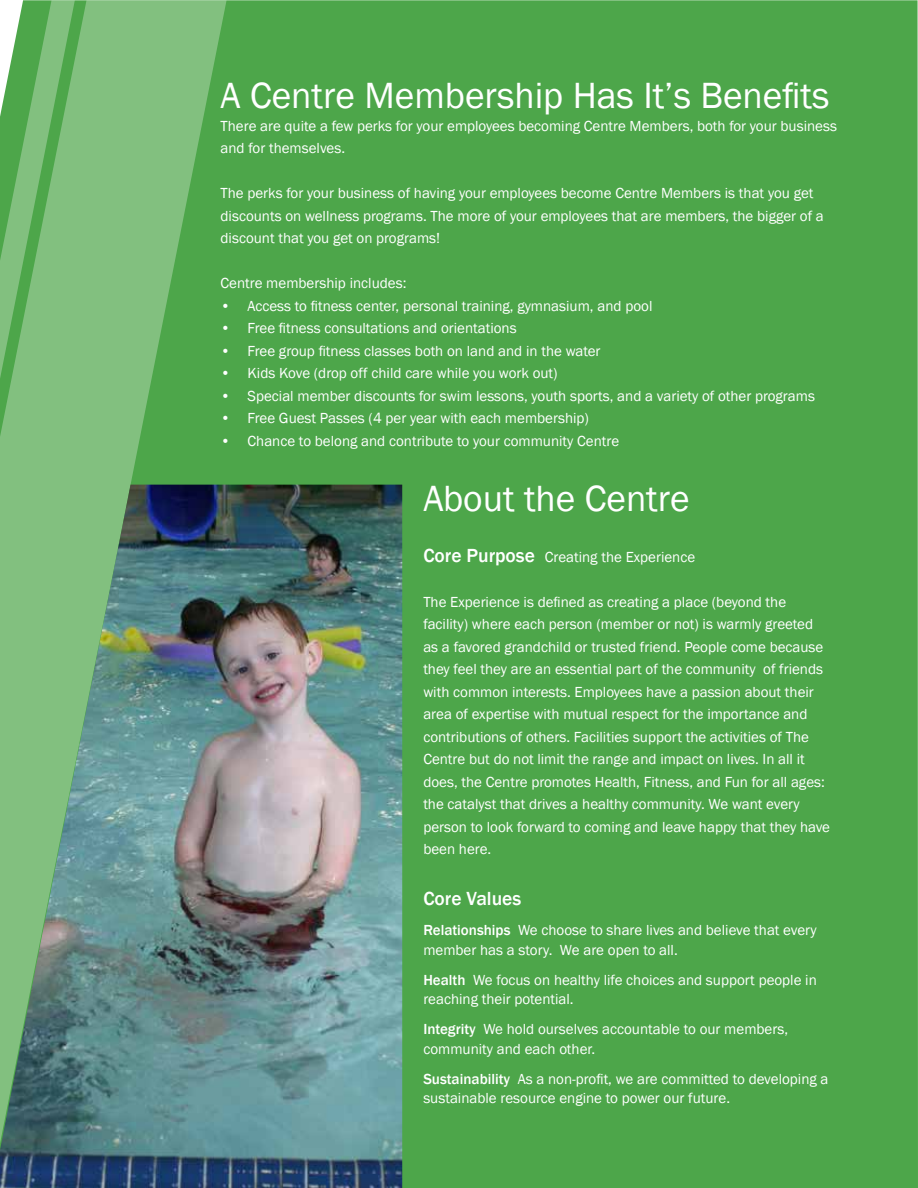
<style>
.page{position:relative;width:918px;height:1188px;background:#fff}
.page>*{position:absolute;margin:0;border:0;box-sizing:border-box;transform-origin:0 0}
.t1{font:37.5px "Franklin Gothic";color:#fff}
.t2{font:500 19.5px "Franklin Gothic";color:#fff}
.t3{font:15px/22.5px "Franklin Gothic";color:#fff}
.s1{font-weight:500;font-size:19.5px}
.s2{font-weight:500}
</style>
<div class="page">
<div style="left:227px;top:0;width:691px;height:1188px;background:#4da64a"></div>
<svg style="left:75px;top:0;width:152px;height:485px;fill:#82c07f"></svg>
<svg style="left:0;top:0;width:75px;height:485px;fill:#82c07f"></svg>
<img style="left:0;top:485px;width:402px;height:703px">
<h1 class="t1" style="left:221px;top:72px;width:610px">A Centre Membership Has It’s Benefits</h1>
<p class="t3" style="left:221px;top:115px;width:618px">There are quite a few perks for your employees becoming Centre Members, both for your business and for themselves.</p>
<p class="t3" style="left:221px;top:182px;width:605px">The perks for your business of having your employees become Centre Members is that you get discounts on wellness programs. The more of your employees that are members, the bigger of a discount that you get on programs!</p>
<p class="t3" style="left:221px;top:272px;width:187px">Centre membership includes:</p>
<p class="t3" style="left:221px;top:295px;width:433px">• Access to fitness center, personal training, gymnasium, and pool</p>
<p class="t3" style="left:221px;top:317px;width:298px">• Free fitness consultations and orientations</p>
<p class="t3" style="left:221px;top:340px;width:381px">• Free group fitness classes both on land and in the water</p>
<p class="t3" style="left:221px;top:362px;width:339px">• Kids Kove (drop off child care while you work out)</p>
<p class="t3" style="left:221px;top:385px;width:596px">• Special member discounts for swim lessons, youth sports, and a variety of other programs</p>
<p class="t3" style="left:221px;top:407px;width:370px">• Free Guest Passes (4 per year with each membership)</p>
<p class="t3" style="left:221px;top:430px;width:400px">• Chance to belong and contribute to your community Centre</p>
<h1 class="t1" style="left:423px;top:475px;width:268px">About the Centre</h1>
<p class="t3" style="left:423px;top:546px;width:273px"><span class="s1">Core Purpose</span> Creating the Experience</p>
<p class="t3" style="left:423px;top:591px;width:408px">The Experience is defined as creating a place (beyond the facility) where each person (member or not) is warmly greeted as a favored grandchild or trusted friend. People come because they feel they are an essential part of the community of friends with common interests. Employees have a passion about their area of expertise with mutual respect for the importance and contributions of others. Facilities support the activities of The Centre but do not limit the range and impact on lives. In all it does, the Centre promotes Health, Fitness, and Fun for all ages: the catalyst that drives a healthy community. We want every person to look forward to coming and leave happy that they have been here.</p>
<h2 class="t2" style="left:423px;top:887px;width:99px">Core Values</h2>
<p class="t3" style="left:423px;top:921px;width:395px;line-height:19.5px"><span class="s2">Relationships</span> We choose to share lives and believe that every member has a story. We are open to all.</p>
<p class="t3" style="left:423px;top:970px;width:395px;line-height:19.5px"><span class="s2">Health</span> We focus on healthy life choices and support people in reaching their potential.</p>
<p class="t3" style="left:423px;top:1020px;width:366px;line-height:19.5px"><span class="s2">Integrity</span> We hold ourselves accountable to our members, community and each other.</p>
<p class="t3" style="left:423px;top:1069px;width:407px;line-height:19.5px"><span class="s2">Sustainability</span> As a non-profit, we are committed to developing a sustainable resource engine to power our future.</p>
</div>
